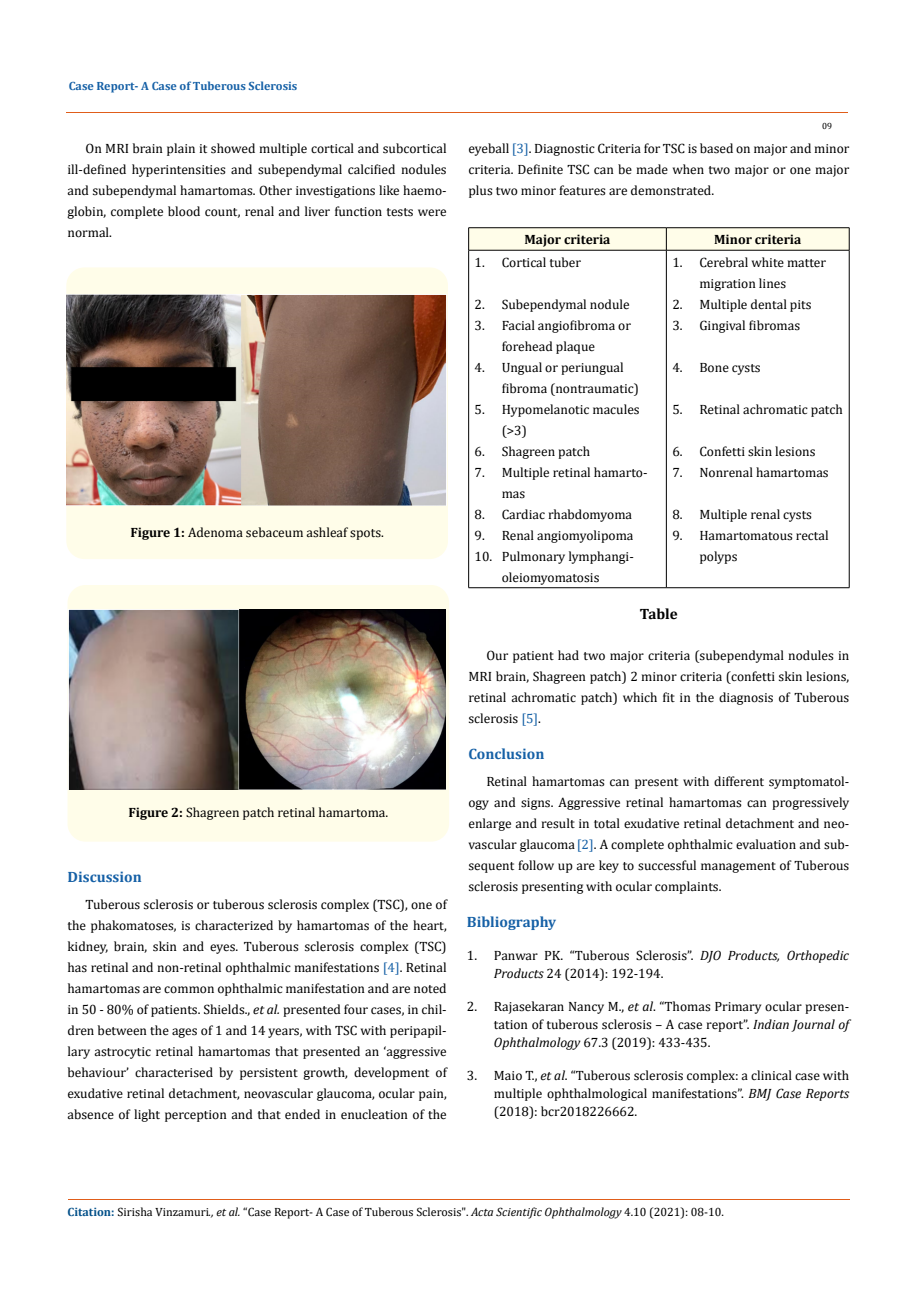
<style>
.page{position:relative;width:917px;height:1296px;background:#fff}
.page>*{position:absolute;margin:0;border:0;box-sizing:border-box;transform-origin:0 0}
.t1{font:700 15px "Cambria";color:#1560a6}
.t2{font:700 15px "Cambria";color:#000}
.t3{font:13.5px/21px "Cambria";color:#000;text-align:justify}
.t4{font:700 13.5px "Cambria";color:#000}
.t5{font:12px "Cambria";color:#000}
.t6{font:700 12px "Cambria";color:#1560a6}
.t7{font:9px "Cambria";color:#000}
.s1{font-weight:700}
.s2{color:#1560a6}
.s3{font-style:italic}
.s4{font-weight:700;color:#035089}
</style>
<div class="page">
<hr style="left:66px;top:112px;width:781px;height:1px;background:#e05d1a">
<div style="left:66px;top:267px;width:382px;height:292px;background:#fffde9;border-radius:18px"></div>
<img style="left:66px;top:294px;width:381px;height:212px">
<div style="left:67px;top:585px;width:382px;height:257px;background:#fffde9;border-radius:18px"></div>
<img style="left:68px;top:609px;width:377px;height:180px">
<hr style="left:468px;top:227px;width:198px;height:1px;background:#000">
<hr style="left:666px;top:227px;width:183px;height:1px;background:#000">
<svg style="left:468px;top:228px;width:382px;height:22px;background:#f6f4e1"></svg>
<hr style="left:468px;top:250px;width:198px;height:1px;background:#000">
<hr style="left:468px;top:250px;width:1px;height:338px;background:#000">
<hr style="left:666px;top:250px;width:183px;height:1px;background:#000">
<hr style="left:666px;top:250px;width:1px;height:338px;background:#000">
<hr style="left:849px;top:250px;width:1px;height:338px;background:#000">
<hr style="left:468px;top:587px;width:198px;height:1px;background:#000">
<hr style="left:666px;top:587px;width:183px;height:1px;background:#000">
<hr style="left:68px;top:1199px;width:781px;height:1px;background:#e05d1a">
<p class="t6" style="left:69px;top:78px;width:230px">Case Report- A Case of Tuberous Sclerosis</p>
<p class="t3" style="left:67px;top:138px;width:381px;text-indent:18px">On MRI brain plain it showed multiple cortical and subcortical ill-defined hyperintensities and subependymal calcified nodules and subependymal hamartomas. Other investigations like haemo&shy;globin, complete blood count, renal and liver function tests were normal.</p>
<p class="t3" style="left:130px;top:522px;width:255px"><span class="s1">Figure 1:</span> Adenoma sebaceum ashleaf spots.</p>
<p class="t3" style="left:128px;top:802px;width:261px"><span class="s1">Figure 2:</span> Shagreen patch retinal hamartoma.</p>
<p class="t1" style="left:67px;top:866px;width:76px">Discussion</p>
<p class="t3" style="left:67px;top:894px;width:381px;text-indent:18px">Tuberous sclerosis or tuberous sclerosis complex (TSC), one of the phakomatoses, is characterized by hamartomas of the heart, kidney, brain, skin and eyes. Tuberous sclerosis complex (TSC) has retinal and non-retinal ophthalmic manifestations <span class="s2">[4]</span>. Retinal hamartomas are common ophthalmic manifestation and are noted in 50 - 80% of patients. Shields., <span class="s3">et al.</span> presented four cases, in chil&shy;dren between the ages of 1 and 14 years, with TSC with peripapil&shy;lary astrocytic retinal hamartomas that presented an ‘aggressive behaviour’ characterised by persistent growth, development of exudative retinal detachment, neovascular glaucoma, ocular pain, absence of light perception and that ended in enucleation of the</p>
<p class="t7" style="left:822px;top:120px;width:11px">09</p>
<p class="t3" style="left:468px;top:138px;width:382px">eyeball <span class="s2">[3]</span>. Diagnostic Criteria for TSC is based on major and minor criteria. Definite TSC can be made when two major or one major plus two minor features are demonstrated.</p>
<p class="t4" style="left:524px;top:230px;width:88px">Major criteria</p>
<p class="t4" style="left:714px;top:230px;width:89px">Minor criteria</p>
<p class="t3" style="left:474px;top:252px;width:108px">1. Cortical tuber</p>
<p class="t3" style="left:474px;top:294px;width:157px">2. Subependymal nodule</p>
<p class="t3" style="left:501px;top:315px;width:131px;text-indent:-27px">3. Facial angiofibroma or forehead plaque</p>
<p class="t3" style="left:501px;top:357px;width:139px;text-indent:-27px">4. Ungual or periungual fibroma (nontraumatic)</p>
<p class="t3" style="left:501px;top:399px;width:140px;text-indent:-27px">5. Hypomelanotic macules (&gt;3)</p>
<p class="t3" style="left:474px;top:441px;width:117px">6. Shagreen patch</p>
<p class="t3" style="left:501px;top:462px;width:147px;text-indent:-27px">7. Multiple retinal hamarto&shy;mas</p>
<p class="t3" style="left:474px;top:504px;width:159px">8. Cardiac rhabdomyoma</p>
<p class="t3" style="left:474px;top:525px;width:160px">9. Renal angiomyolipoma</p>
<p class="t3" style="left:474px;top:546px;width:161px;text-align:center">10. Pulmonary lymphangi&shy;oleiomyomatosis</p>
<p class="t3" style="left:699px;top:252px;width:128px;text-indent:-27px">1. Cerebral white matter migration lines</p>
<p class="t3" style="left:672px;top:294px;width:141px">2. Multiple dental pits</p>
<p class="t3" style="left:672px;top:315px;width:129px">3. Gingival fibromas</p>
<p class="t3" style="left:672px;top:357px;width:90px">4. Bone cysts</p>
<p class="t3" style="left:672px;top:399px;width:172px">5. Retinal achromatic patch</p>
<p class="t3" style="left:672px;top:441px;width:145px">6. Confetti skin lesions</p>
<p class="t3" style="left:672px;top:462px;width:158px">7. Nonrenal hamartomas</p>
<p class="t3" style="left:672px;top:504px;width:141px">8. Multiple renal cysts</p>
<p class="t3" style="left:699px;top:525px;width:131px;text-indent:-27px">9. Hamartomatous rectal polyps</p>
<p class="t2" style="left:640px;top:604px;width:39px">Table</p>
<p class="t3" style="left:468px;top:645px;width:382px;text-indent:18px">Our patient had two major criteria (subependymal nodules in MRI brain, Shagreen patch) 2 minor criteria (confetti skin lesions, retinal achromatic patch) which fit in the diagnosis of Tuberous sclerosis <span class="s2">[5]</span>.</p>
<p class="t1" style="left:468px;top:743px;width:77px">Conclusion</p>
<p class="t3" style="left:468px;top:771px;width:382px;text-indent:18px">Retinal hamartomas can present with different symptomatol&shy;ogy and signs. Aggressive retinal hamartomas can progressively enlarge and result in total exudative retinal detachment and neo&shy;vascular glaucoma <span class="s2">[2]</span>. A complete ophthalmic evaluation and sub&shy;sequent follow up are key to successful management of Tuberous sclerosis presenting with ocular complaints.</p>
<p class="t1" style="left:467px;top:911px;width:91px">Bibliography</p>
<p class="t3" style="left:494px;top:946px;width:357px;line-height:18px;text-indent:-27px">1. Panwar PK. “Tuberous Sclerosis”. <span class="s3">DJO Products, Orthopedic<br>Products</span> 24 (2014): 192-194.</p>
<p class="t3" style="left:494px;top:997px;width:357px;line-height:18px;text-indent:-27px">2. Rajasekaran Nancy M., <span class="s3">et al</span>. “Thomas Primary ocular presen&shy;tation of tuberous sclerosis – A case report”. <span class="s3">Indian Journal of Ophthalmology</span> 67.3 (2019): 433-435.</p>
<p class="t3" style="left:494px;top:1066px;width:357px;line-height:18px;text-indent:-27px">3. Maio T., <span class="s3">et al</span>. “Tuberous sclerosis complex: a clinical case with multiple ophthalmological manifestations”. <span class="s3">BMJ Case Reports </span>(2018): bcr2018226662.</p>
<p class="t5" style="left:68px;top:1205px;width:657px"><span class="s4">Citation:</span> Sirisha Vinzamuri<span class="s3">., et al.</span> “Case Report- A Case of Tuberous Sclerosis". <span class="s3">Acta Scientific Ophthalmology</span> 4.10 (2021): 08-10.</p>
</div>
